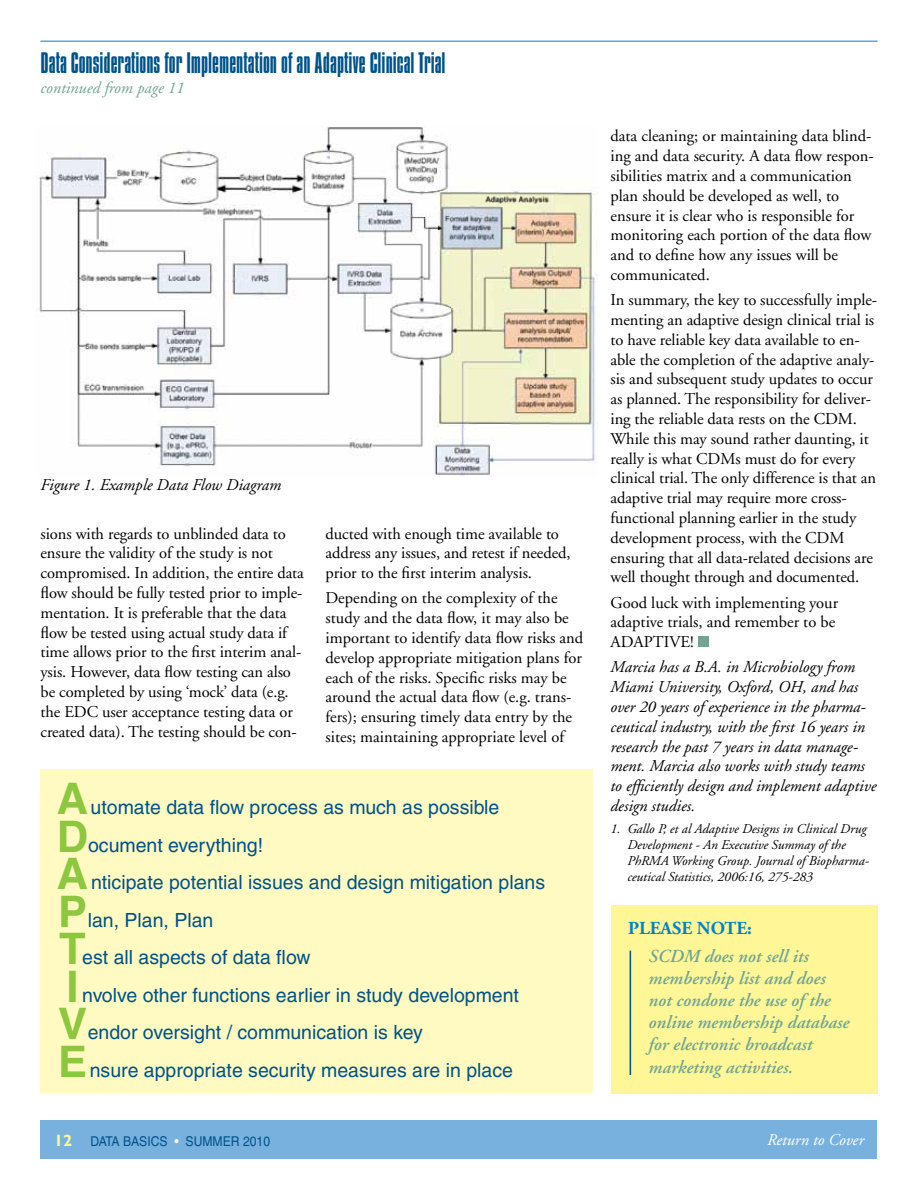
<style>
.page{position:relative;width:918px;height:1188px;background:#fff}
.page>*{position:absolute;margin:0;border:0;box-sizing:border-box;transform-origin:0 0}
.t1{font:700 43.5px/37.5px "Helvetica";color:#8dc63f}
.t2{font:300 25.5px "Compacta BT";color:#005288}
.t3{font:19.5px "Helvetica";color:#005288}
.t4{font:italic 600 18.3px/22px "Adobe Garamond";color:#72a492}
.t5{font:700 18.3px "Adobe Garamond";color:#0081c6}
.t6{font:16.5px/19.8px "Adobe Garamond";letter-spacing:-.005em;color:#000}
.t7{font:italic 16.5px/19.8px "Adobe Garamond";color:#000}
.t8{font:italic 16.5px "Adobe Garamond";color:#72a492}
.t9{font:italic 16.5px "Adobe Garamond";color:#fff}
.t10{font:italic 13.5px/16.2px "Adobe Garamond";color:#000}
.t11{font:condensed 13.5px "Helvetica";color:#005288;scale:1.1 1}
.s1{font-family:"Gill Sans";font-weight:700;font-stretch:normal;font-size:16.5px;color:#fff797}
.s2{color:#fff}
</style>
<div class="page">
<div style="left:40px;top:1120px;width:838px;height:40px;background:#78b1de"></div>
<hr style="left:40px;top:41px;width:837px;height:1px;background:#0081c6">
<div style="left:40px;top:770px;width:553px;height:324px;background:#fffac1"></div>
<div style="left:698px;top:637px;width:11px;height:10px;background:#72a492"></div>
<div style="left:611px;top:905px;width:267px;height:189px;background:#fff797"></div>
<hr style="left:630px;top:951px;width:1px;height:124px;background:#005288">
<img style="left:39px;top:127px;width:559px;height:349px">
<h2 class="t2" style="left:40px;top:49px;width:407px">Data Considerations for Implementation of an Adaptive Clinical Trial</h2>
<p class="t8" style="left:40px;top:79px;width:145px">continued from page 11</p>
<p class="t7" style="left:40px;top:475px;width:242px">Figure 1. Example Data Flow Diagram</p>
<p class="t6" style="left:41px;top:524px;width:265px">sions with regards to unblinded data to ensure the validity of the study is not compromised. In addition, the entire data flow should be fully tested prior to imple&shy;mentation. It is preferable that the data flow be tested using actual study data if time allows prior to the first interim anal&shy;ysis. However, data flow testing can also be completed by using ‘mock’ data (e.g. the EDC user acceptance testing data or created data). The testing should be con-</p>
<p class="t6" style="left:326px;top:524px;width:247px">ducted with enough time available to address any issues, and retest if needed, prior to the first interim analysis.</p>
<p class="t6" style="left:326px;top:589px;width:259px">Depending on the complexity of the study and the data flow, it may also be important to identify data flow risks and develop appropriate mitigation plans for each of the risks. Specific risks may be around the actual data flow (e.g. trans&shy;fers); ensuring timely data entry by the sites; maintaining appropriate level of</p>
<h1 class="t1" style="left:57px;top:780px;width:33px">A<br>D<br>A<br>P<br>T<br>I<br>V<br>E</h1>
<p class="t3" style="left:91px;top:796px;width:410px">utomate data flow process as much as possible</p>
<p class="t3" style="left:88px;top:834px;width:177px">ocument everything!</p>
<p class="t3" style="left:91px;top:871px;width:456px">nticipate potential issues and design mitigation plans</p>
<p class="t3" style="left:88px;top:909px;width:127px">lan, Plan, Plan</p>
<p class="t3" style="left:82px;top:946px;width:230px">est all aspects of data flow</p>
<p class="t3" style="left:82px;top:984px;width:438px">nvolve other functions earlier in study development</p>
<p class="t3" style="left:88px;top:1021px;width:337px">endor oversight / communication is key</p>
<p class="t3" style="left:90px;top:1059px;width:425px">nsure appropriate security measures are in place</p>
<p class="t6" style="left:611px;top:127px;width:265px">data cleaning; or maintaining data blind&shy;ing and data security. A data flow respon&shy;sibilities matrix and a communication plan should be developed as well, to ensure it is clear who is responsible for monitoring each portion of the data flow and to define how any issues will be communicated.</p>
<p class="t6" style="left:611px;top:291px;width:268px">In summary, the key to successfully imple&shy;menting an adaptive design clinical trial is to have reliable key data available to en&shy;able the completion of the adaptive analy&shy;sis and subsequent study updates to occur as planned. The responsibility for deliver&shy;ing the reliable data rests on the CDM.<br>While this may sound rather daunting, it really is what CDMs must do for every clinical trial. The only difference is that an adaptive trial may require more cross&shy;functional planning earlier in the study development process, with the CDM ensuring that all data-related decisions are well thought through and documented.</p>
<p class="t6" style="left:611px;top:593px;width:229px">Good luck with implementing your adaptive trials, and remember to be<br>ADAPTIVE!</p>
<p class="t7" style="left:610px;top:658px;width:267px">Marcia has a B.A. in Microbiology from Miami University, Oxford, OH, and has over 20 years of experience in the pharma&shy;ceutical industry, with the first 16 years in research the past 7 years in data manage&shy;ment. Marcia also works with study teams to efficiently design and implement adaptive design studies.</p>
<p class="t10" style="left:627px;top:821px;width:243px;text-indent:-17px">1. Gallo P, et al Adaptive Designs in Clinical Drug Development - An Executive Summay of the PhRMA Working Group. Journal of Biopharma&shy;ceutical Statistics, 2006:16, 275-283</p>
<p class="t5" style="left:628px;top:918px;width:126px">PLEASE NOTE:</p>
<p class="t4" style="left:649px;top:946px;width:202px">SCDM does not sell its membership list and does not condone the use of the online membership database for electronic broadcast marketing activities.</p>
<p class="t11" style="left:54px;top:1133px;width:198px"><span class="s1">12</span> DATA BASICS <span class="s2">•</span> SUMMER 2010</p>
<p class="t9" style="left:767px;top:1131px;width:98px">Return to Cover</p>
</div>
